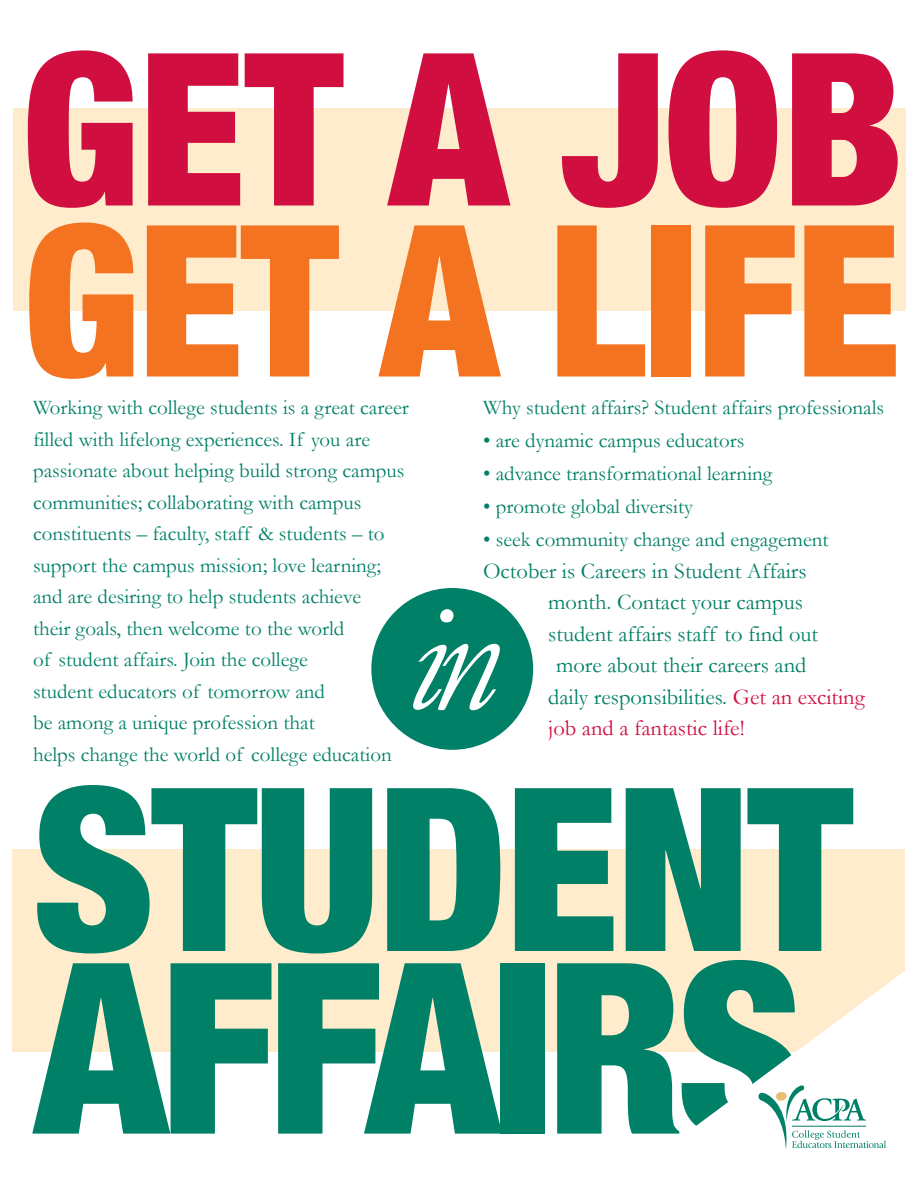
<style>
.page{position:relative;width:918px;height:1188px;background:#fff}
.page>*{position:absolute;margin:0;border:0;box-sizing:border-box;transform-origin:0 0}
.t1{font:900 condensed 238.5px "Helvetica Neue";letter-spacing:-.03em;color:#008066}
.t2{font:900 condensed 228px "Helvetica Neue";letter-spacing:-.015em;color:#008066}
.t3{font:900 condensed 213px "Helvetica Neue";letter-spacing:-.005em;color:#d10e40}
.t4{font:900 condensed 211.5px "Helvetica Neue";letter-spacing:-.01em;color:#f47321}
.t5{font:italic 159px "Garamond";color:#fff}
.t6{font:22.5px "Garamond";color:#008066}
.t7{font:22.5px "Garamond";color:#d10e40}
.t8{font:21px/31.5px "Garamond";color:#008066}
.s1{color:#d10e40}
</style>
<div class="page">
<div style="left:12px;top:849px;width:892px;height:203px;background:#feeccc"></div>
<div style="left:14px;top:108px;width:892px;height:202px;background:#feeccc"></div>
<div style="left:371px;top:588px;width:162px;height:162px;background:#008066;border-radius:50%"></div>
<svg style="left:785px;top:942px;width:120px;height:207px;fill:#fff"></svg>
<svg style="left:758px;top:1084px;width:128px;height:64px"></svg>
<p class="t3" style="left:21px;top:-2px;width:884px">GET A JOB</p>
<p class="t4" style="left:23px;top:171px;width:880px">GET A LIFE</p>
<p class="t8" style="left:33px;top:391px;width:377px">Working with college students is a great career filled with lifelong experiences. If you are passionate about helping build strong campus communities; collaborating with campus constituents – faculty, staff &amp; students – to support the campus mission; love learning; and are desiring to help students achieve<br>their goals, then welcome to the world<br>of student affairs. Join the college<br>student educators of tomorrow and<br>be among a unique profession that<br>helps change the world of college education</p>
<p class="t8" style="left:483px;top:391px;width:403px">Why student affairs? Student affairs professionals</p>
<p class="t8" style="left:483px;top:424px;width:263px">• are dynamic campus educators</p>
<p class="t8" style="left:483px;top:457px;width:291px">• advance transformational learning</p>
<p class="t8" style="left:483px;top:490px;width:211px">• promote global diversity</p>
<p class="t8" style="left:483px;top:523px;width:347px">• seek community change and engagement</p>
<p class="t6" style="left:483px;top:557px;width:325px">October is Careers in Student Affairs</p>
<p class="t6" style="left:548px;top:588px;width:256px">month. Contact your campus</p>
<p class="t6" style="left:548px;top:620px;width:271px">student affairs staff to find out</p>
<p class="t6" style="left:556px;top:651px;width:252px">more about their careers and</p>
<p class="t6" style="left:548px;top:683px;width:318px">daily responsibilities. <span class="s1">Get an exciting</span></p>
<p class="t7" style="left:548px;top:714px;width:198px">job and a fantastic life!</p>
<p class="t5" style="left:407px;top:563px;width:93px">in</p>
<p class="t2" style="left:32px;top:729px;width:822px">STUDENT</p>
<p class="t1" style="left:35px;top:902px;width:771px">AFFAIRS</p>
</div>
